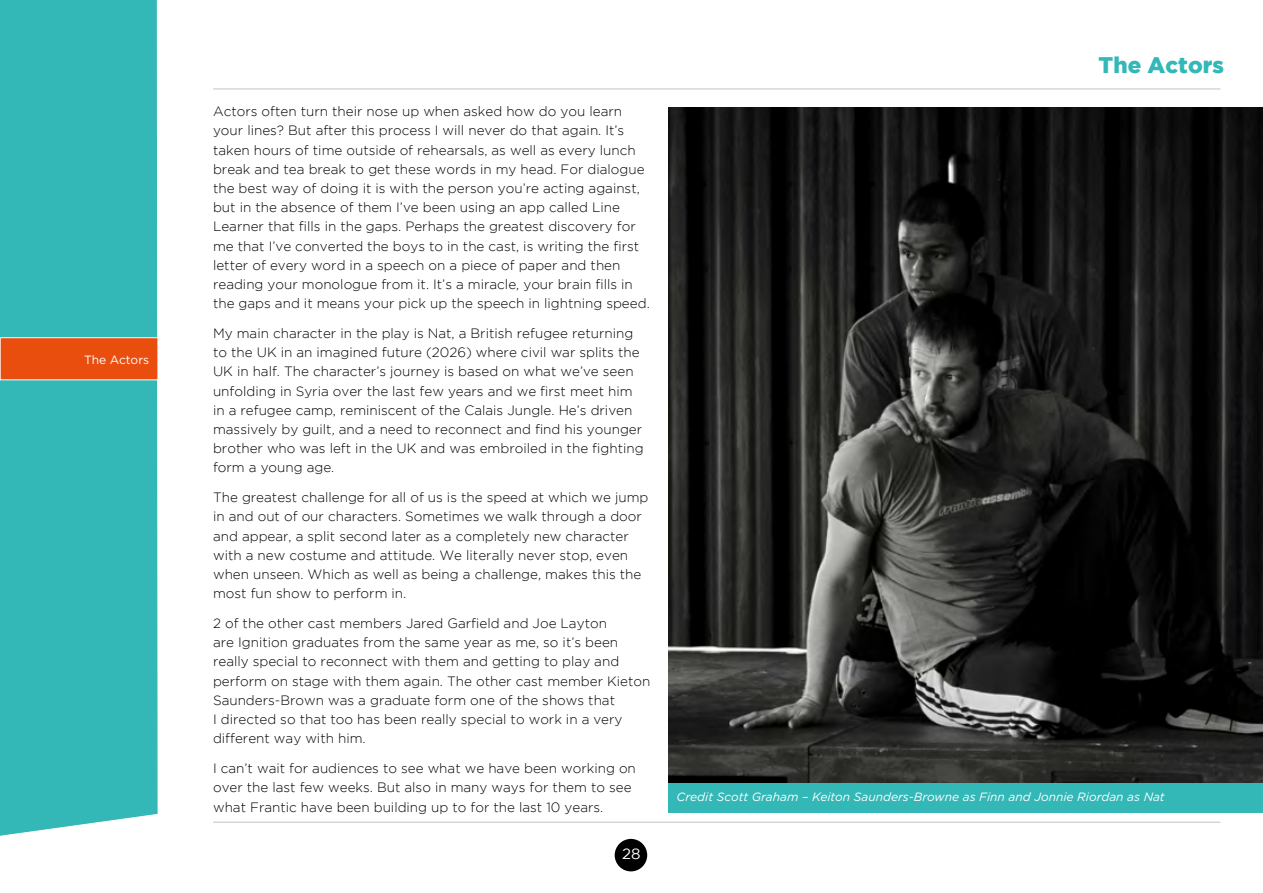
<style>
.page{position:relative;width:1263px;height:893px;background:#fff}
.page>*{position:absolute;margin:0;border:0;box-sizing:border-box;transform-origin:0 0}
.t1{font:900 22.5px "Gotham";color:#33b7b7}
.t2{font:15px "Gotham";color:#fff}
.t3{font:300 13.5px/19.2px "Gotham";color:#000}
.t4{font:italic 12px "Gotham";color:#fff}
.t5{font:12px "Gotham";color:#fff}
</style>
<div class="page">
<div style="left:615px;top:839px;width:32px;height:32px;background:#000;border-radius:50%"></div>
<div style="left:0;top:0;width:158px;height:837px;background:#33b7b7"></div>
<hr style="left:213px;top:822px;width:1007px;height:1px;background:#c4c4c4">
<hr style="left:213px;top:89px;width:1007px;height:1px;background:#c4c4c4">
<div style="left:0;top:338px;width:158px;height:42px;background:#e94e0f"></div>
<div style="left:0;top:337px;width:158px;height:43px;border:1px solid #fff"></div>
<img style="left:668px;top:108px;width:595px;height:675px">
<div style="left:668px;top:783px;width:595px;height:29px;background:#33b7b7"></div>
<p class="t5" style="left:84px;top:352px;width:66px">The Actors</p>
<p class="t3" style="left:213px;top:102px;width:438px">Actors often turn their nose up when asked how do you learn your lines? But after this process I will never do that again. It’s taken hours of time outside of rehearsals, as well as every lunch break and tea break to get these words in my head. For dialogue the best way of doing it is with the person you’re acting against, but in the absence of them I’ve been using an app called Line Learner that fills in the gaps. Perhaps the greatest discovery for me that I’ve converted the boys to in the cast, is writing the first letter of every word in a speech on a piece of paper and then reading your monologue from it. It’s a miracle, your brain fills in the gaps and it means your pick up the speech in lightning speed.</p>
<p class="t3" style="left:213px;top:323px;width:432px">My main character in the play is Nat, a British refugee returning to the UK in an imagined future (2026) where civil war splits the UK in half. The character’s journey is based on what we’ve seen unfolding in Syria over the last few years and we first meet him in a refugee camp, reminiscent of the Calais Jungle. He’s driven massively by guilt, and a need to reconnect and find his younger brother who was left in the UK and was embroiled in the fighting form a young age.</p>
<p class="t3" style="left:213px;top:488px;width:437px">The greatest challenge for all of us is the speed at which we jump in and out of our characters. Sometimes we walk through a door and appear, a split second later as a completely new character with a new costume and attitude. We literally never stop, even when unseen. Which as well as being a challenge, makes this the most fun show to perform in.</p>
<p class="t3" style="left:213px;top:613px;width:439px">2 of the other cast members Jared Garfield and Joe Layton<br>are Ignition graduates from the same year as me, so it’s been really special to reconnect with them and getting to play and perform on stage with them again. The other cast member Kieton Saunders-Brown was a graduate form one of the shows that<br>I directed so that too has been really special to work in a very different way with him.</p>
<p class="t3" style="left:213px;top:758px;width:424px">I can’t wait for audiences to see what we have been working on over the last few weeks. But also in many ways for them to see what Frantic have been building up to for the last 10 years.</p>
<p class="t2" style="left:622px;top:845px;width:20px">28</p>
<h1 class="t1" style="left:1098px;top:52px;width:127px">The Actors</h1>
<p class="t4" style="left:677px;top:789px;width:490px">Credit Scott Graham – Keiton Saunders-Browne as Finn and Jonnie Riordan as Nat</p>
</div>
